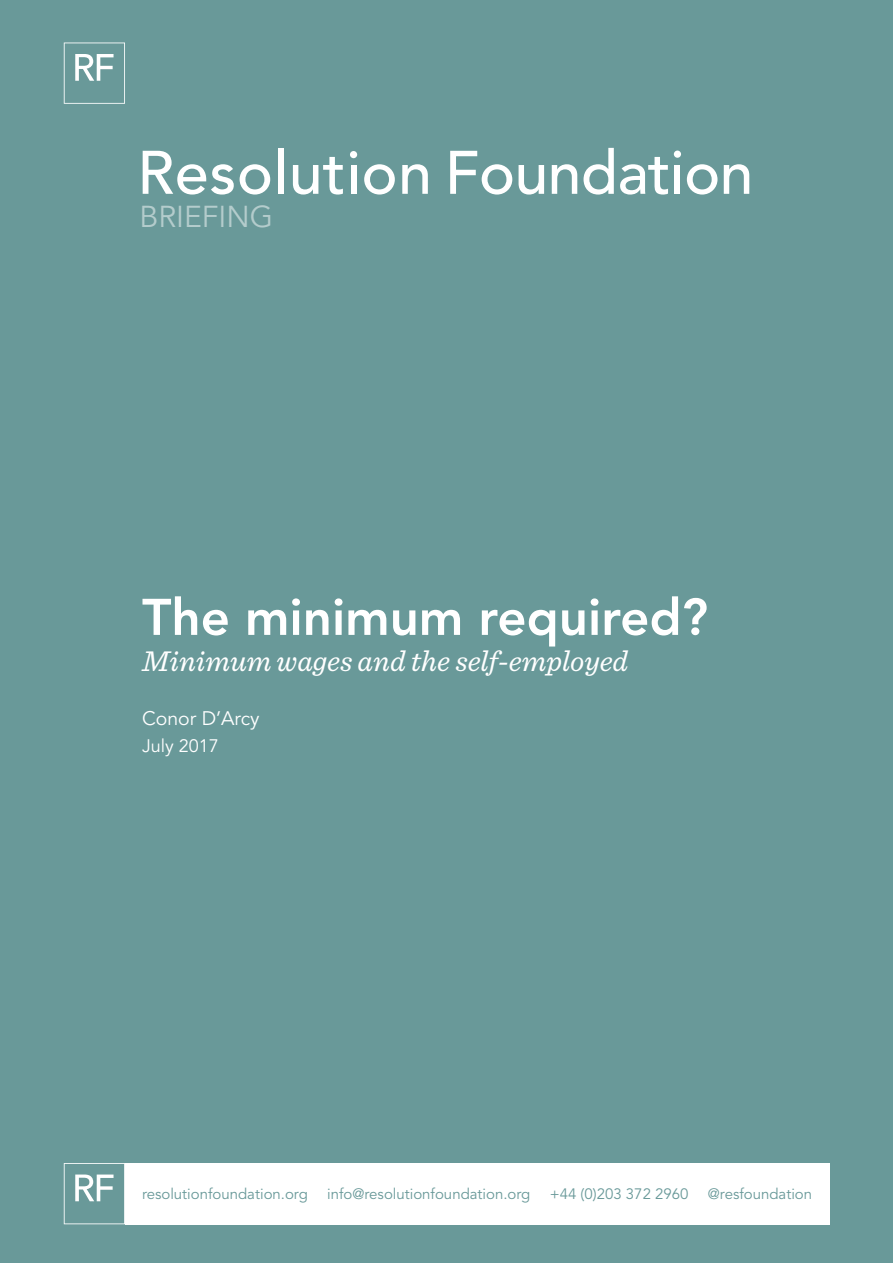
<style>
.page{position:relative;width:893px;height:1263px;background:#699999}
.page>*{position:absolute;margin:0;border:0;box-sizing:border-box;transform-origin:0 0}
.t1{font:800 51px "Avenir LT Std";color:#fff}
.t2{font:italic 30px "Sentinel";color:#fff}
.t3{font:30px "Avenir LT Std";color:#b4cccc}
.t4{font:19.5px "Avenir LT Std";color:#fff}
.t5{font:18px "Avenir LT Std";color:#fff}
.t6{font:15px "Avenir LT Std";color:#699999}
</style>
<div class="page">
<div style="left:125px;top:1163px;width:704px;height:61px;background:#fff"></div>
<svg style="left:64px;top:43px;width:61px;height:61px"></svg>
<svg style="left:143px;top:151px;width:91px;height:44px"></svg>
<svg style="left:240px;top:164px;width:30px;height:31px"></svg>
<div style="left:278px;top:148px;width:6px;height:46px;background:#fff"></div>
<svg style="left:293px;top:157px;width:50px;height:38px"></svg>
<div style="left:351px;top:165px;width:5px;height:29px;background:#fff"></div>
<svg style="left:364px;top:164px;width:31px;height:31px"></svg>
<svg style="left:402px;top:164px;width:26px;height:30px"></svg>
<div style="left:350px;top:151px;width:7px;height:7px;background:#fff;border-radius:50%"></div>
<svg style="left:450px;top:151px;width:62px;height:44px"></svg>
<svg style="left:519px;top:165px;width:25px;height:30px"></svg>
<svg style="left:552px;top:164px;width:25px;height:30px"></svg>
<svg style="left:584px;top:148px;width:30px;height:47px"></svg>
<svg style="left:620px;top:157px;width:48px;height:38px"></svg>
<div style="left:675px;top:165px;width:5px;height:29px;background:#fff"></div>
<svg style="left:687px;top:164px;width:30px;height:31px"></svg>
<svg style="left:724px;top:164px;width:25px;height:30px"></svg>
<div style="left:674px;top:151px;width:7px;height:7px;background:#fff;border-radius:50%"></div>
<svg style="left:64px;top:1163px;width:61px;height:61px"></svg>
<h2 class="t3" style="left:139px;top:200px;width:135px">BRIEFING</h2>
<h1 class="t1" style="left:142px;top:587px;width:567px">The minimum required?</h1>
<h2 class="t2" style="left:142px;top:638px;width:488px">Minimum wages and the self-employed</h2>
<h3 class="t4" style="left:142px;top:707px;width:119px">Conor D’Arcy</h3>
<p class="t5" style="left:142px;top:735px;width:78px">July 2017</p>
<p class="t6" style="left:142px;top:1185px;width:167px">resolutionfoundation.org</p>
<p class="t6" style="left:327px;top:1185px;width:205px">info@resolutionfoundation.org</p>
<p class="t6" style="left:550px;top:1185px;width:140px">+44 (0)203 372 2960</p>
<p class="t6" style="left:708px;top:1185px;width:106px">@resfoundation</p>
</div>
